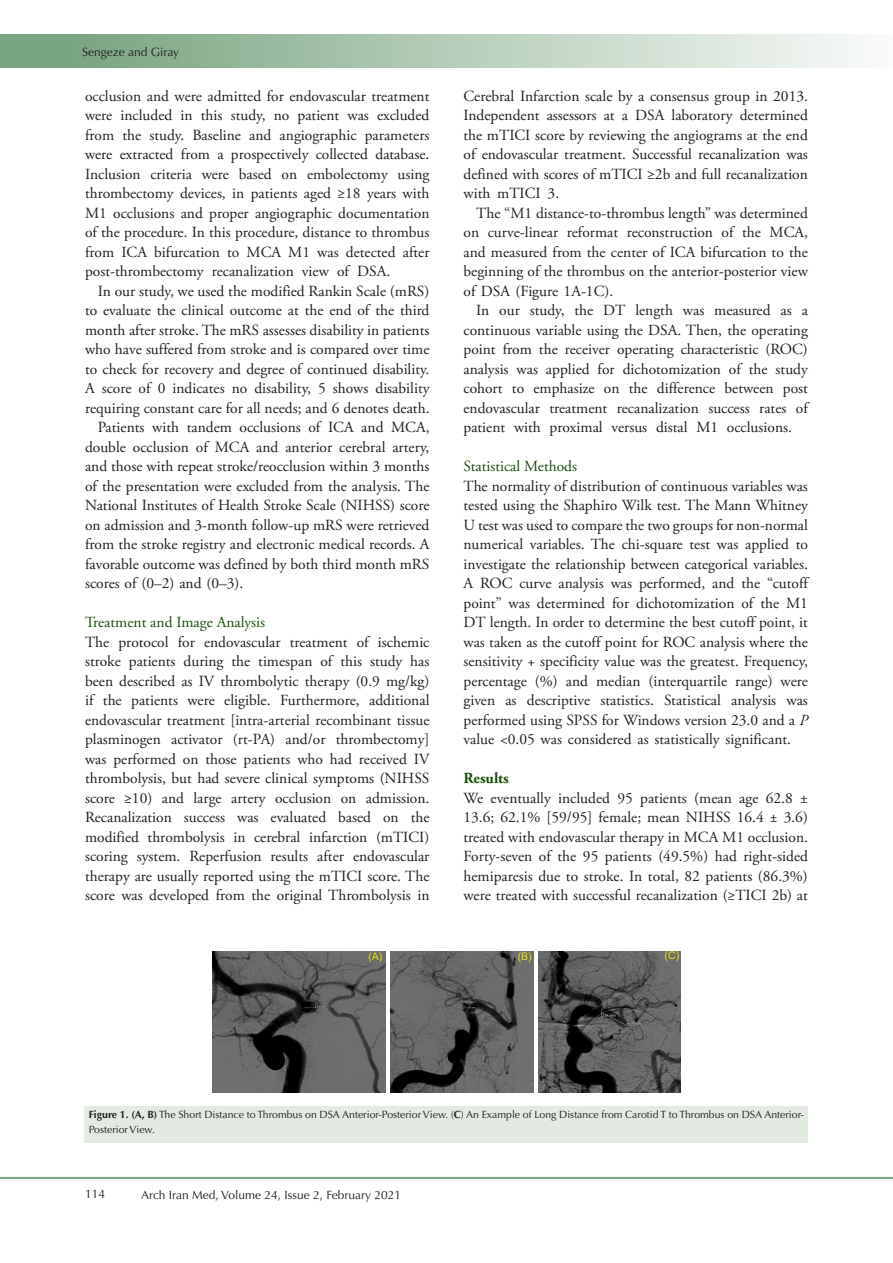
<style>
.page{position:relative;width:893px;height:1263px;background:#fff}
.page>*{position:absolute;margin:0;border:0;box-sizing:border-box;transform-origin:0 0}
.t1{font:15.45px/19.5px "Adobe Garamond Pro";color:#231f20;text-align:justify}
.t2{font:15.45px "Adobe Garamond Pro";color:#19500a}
.t3{font:700 15.45px "Adobe Garamond Pro";color:#19500a}
.t4{font:12px "Optima LT Std";color:#231f20}
.t5{font:10.5px/15px "Optima LT Std";color:#231f20}
.t6{font:10.5px "Arial";color:#ebe412}
.s1{font-style:italic}
.s2{font-weight:700}
</style>
<div class="page">
<div style="left:0;top:1177px;width:893px;height:2px;background:#0099e5;border:1px solid #7aa581"></div>
<div style="left:0;top:35px;width:893px;height:33px;background:linear-gradient(to right,#719f78,#f9fbf9)"></div>
<div style="left:85px;top:1106px;width:723px;height:37px;background:#e3eae2"></div>
<img style="left:213px;top:951px;width:172px;height:142px">
<img style="left:391px;top:951px;width:142px;height:142px">
<img style="left:539px;top:951px;width:141px;height:142px">
<p class="t4" style="left:82px;top:45px;width:98px">Sengeze and Giray</p>
<p class="t1" style="left:85px;top:86px;width:346px">occlusion and were admitted for endovascular treatment were included in this study, no patient was excluded from the study. Baseline and angiographic parameters were extracted from a prospectively collected database.<br>Inclusion criteria were based on embolectomy using thrombectomy devices, in patients aged ≥18 years with M1 occlusions and proper angiographic documentation of the procedure. In this procedure, distance to thrombus from ICA bifurcation to MCA M1 was detected after post-thrombectomy recanalization view of DSA.</p>
<p class="t1" style="left:85px;top:281px;width:346px;text-indent:13px">In our study, we used the modified Rankin Scale (mRS) to evaluate the clinical outcome at the end of the third month after stroke. The mRS assesses disability in patients who have suffered from stroke and is compared over time to check for recovery and degree of continued disability.<br>A score of 0 indicates no disability, 5 shows disability requiring constant care for all needs; and 6 denotes death.</p>
<p class="t1" style="left:85px;top:418px;width:346px;text-indent:13px">Patients with tandem occlusions of ICA and MCA, double occlusion of MCA and anterior cerebral artery, and those with repeat stroke/reocclusion within 3 months of the presentation were excluded from the analysis. The National Institutes of Health Stroke Scale (NIHSS) score on admission and 3-month follow-up mRS were retrieved from the stroke registry and electronic medical records. A favorable outcome was defined by both third month mRS scores of (0–2) and (0–3).</p>
<p class="t2" style="left:85px;top:613px;width:182px">Treatment and Image Analysis</p>
<p class="t1" style="left:85px;top:632px;width:346px">The protocol for endovascular treatment of ischemic stroke patients during the timespan of this study has been described as IV thrombolytic therapy (0.9 mg/kg) if the patients were eligible. Furthermore, additional endovascular treatment [intra-arterial recombinant tissue plasminogen activator (rt-PA) and/or thrombectomy] was performed on those patients who had received IV thrombolysis, but had severe clinical symptoms (NIHSS score ≥10) and large artery occlusion on admission.<br>Recanalization success was evaluated based on the modified thrombolysis in cerebral infarction (mTICI) scoring system. Reperfusion results after endovascular therapy are usually reported using the mTICI score. The score was developed from the original Thrombolysis in</p>
<p class="t1" style="left:463px;top:86px;width:346px">Cerebral Infarction scale by a consensus group in 2013.<br>Independent assessors at a DSA laboratory determined the mTICI score by reviewing the angiograms at the end of endovascular treatment. Successful recanalization was defined with scores of mTICI ≥2b and full recanalization with mTICI 3.</p>
<p class="t1" style="left:463px;top:203px;width:346px;text-indent:13px">The “M1 distance-to-thrombus length” was determined on curve-linear reformat reconstruction of the MCA, and measured from the center of ICA bifurcation to the beginning of the thrombus on the anterior-posterior view of DSA (Figure 1A-1C).</p>
<p class="t1" style="left:463px;top:301px;width:346px;text-indent:13px">In our study, the DT length was measured as a continuous variable using the DSA. Then, the operating point from the receiver operating characteristic (ROC) analysis was applied for dichotomization of the study cohort to emphasize on the difference between post endovascular treatment recanalization success rates of patient with proximal versus distal M1 occlusions.</p>
<p class="t2" style="left:463px;top:457px;width:115px">Statistical Methods</p>
<p class="t1" style="left:463px;top:476px;width:346px">The normality of distribution of continuous variables was tested using the Shaphiro Wilk test. The Mann Whitney U test was used to compare the two groups for non-normal numerical variables. The chi-square test was applied to investigate the relationship between categorical variables.<br>A ROC curve analysis was performed, and the “cutoff point” was determined for dichotomization of the M1<br>DT length. In order to determine the best cutoff point, it was taken as the cutoff point for ROC analysis where the sensitivity + specificity value was the greatest. Frequency, percentage (%) and median (interquartile range) were given as descriptive statistics. Statistical analysis was performed using SPSS for Windows version 23.0 and a <span class="s1">P </span>value &lt;0.05 was considered as statistically significant.</p>
<p class="t3" style="left:463px;top:769px;width:47px">Results</p>
<p class="t1" style="left:463px;top:788px;width:346px">We eventually included 95 patients (mean age 62.8 ± 13.6; 62.1% [59/95] female; mean NIHSS 16.4 ± 3.6) treated with endovascular therapy in MCA M1 occlusion.<br>Forty-seven of the 95 patients (49.5%) had right-sided hemiparesis due to stroke. In total, 82 patients (86.3%) were treated with successful recanalization (≥TICI 2b) at</p>
<p class="t6" style="left:368px;top:949px;width:15px">(A)</p>
<p class="t6" style="left:518px;top:949px;width:15px">(B)</p>
<p class="t6" style="left:665px;top:948px;width:16px">(C)</p>
<p class="t5" style="left:89px;top:1107px;width:717px"><span class="s2">Figure 1. (A, B)</span> The Short Distance to Thrombus on DSA Anterior-Posterior View. (<span class="s2">C</span>) An Example of Long Distance from Carotid T to Thrombus on DSA Anterior-<br>Posterior View.</p>
<p class="t4" style="left:85px;top:1187px;width:22px">114</p>
<p class="t4" style="left:141px;top:1188px;width:261px">Arch Iran Med, Volume 24, Issue 2, February 2021</p>
</div>
